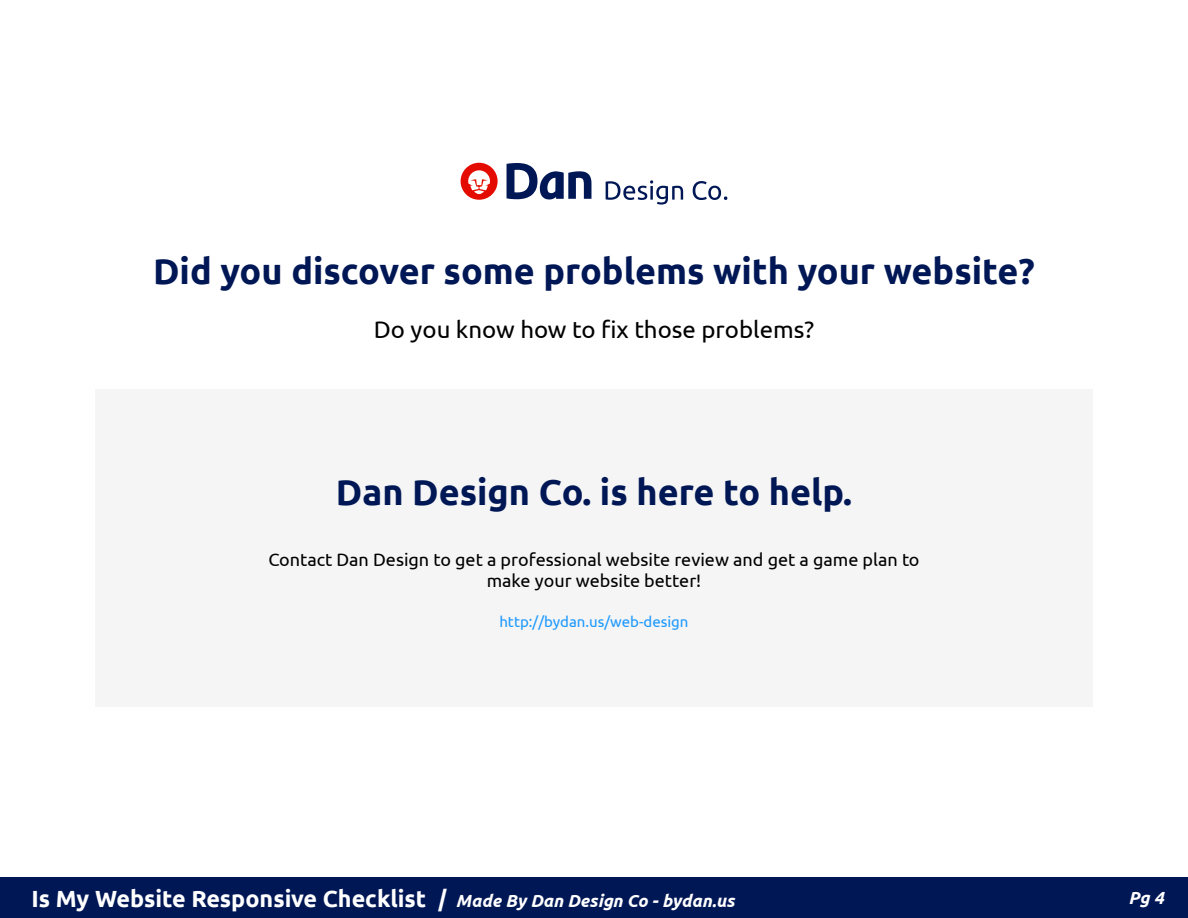
<style>
.page{position:relative;width:1188px;height:918px;background:#fff}
.page>*{position:absolute;margin:0;border:0;box-sizing:border-box;transform-origin:0 0}
.t1{font:700 36px "Ubuntu";color:#001756}
.t2{font:24px "Ubuntu";color:#000}
.t3{font:700 23.4px "Ubuntu";color:#fff}
.t4{font:18px/21.6px "Ubuntu";color:#000;text-align:center}
.t5{font:italic 700 17.55px "Ubuntu";color:#fff}
.t6{font:15px "Ubuntu";color:#1c99ff}
.s1{font-style:italic}
.s2{font-style:italic;font-size:17.55px}
</style>
<div class="page">
<div style="left:95px;top:389px;width:998px;height:318px;background:#f5f5f5"></div>
<div style="left:0;top:878px;width:1188px;height:40px;background:#001756"></div>
<svg style="left:507px;top:163px;width:84px;height:37px"></svg>
<svg style="left:461px;top:163px;width:37px;height:37px"></svg>
<svg style="left:606px;top:180px;width:77px;height:25px"></svg>
<svg style="left:693px;top:181px;width:34px;height:19px"></svg>
<h1 class="t1" style="left:153px;top:250px;width:883px">Did you discover some problems with your website?</h1>
<h2 class="t2" style="left:374px;top:315px;width:442px">Do you know how to fix those problems?</h2>
<h1 class="t1" style="left:336px;top:470px;width:518px">Dan Design Co. is here to help.</h1>
<p class="t4" style="left:268px;top:548px;width:653px">Contact Dan Design to get a professional website review and get a game plan to make your website better!</p>
<p class="t6" style="left:499px;top:613px;width:191px">http://bydan.us/web-design</p>
<p class="t3" style="left:31px;top:885px;width:705px">Is My Website Responsive Checklist <span class="s1">|</span> <span class="s2">Made By Dan Design Co - bydan.us</span></p>
<p class="t5" style="left:1129px;top:887px;width:37px">Pg 4</p>
</div>
